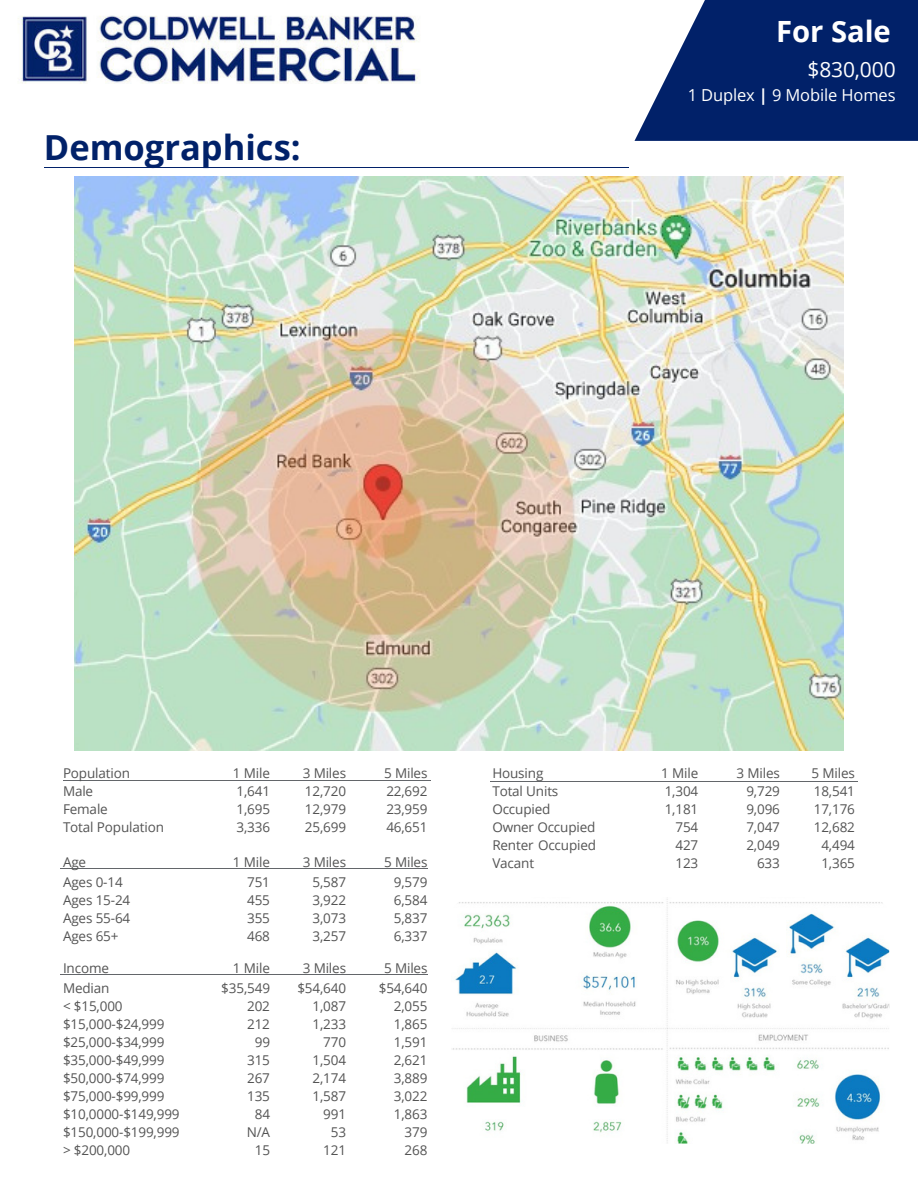
<style>
.page{position:relative;width:918px;height:1188px;background:#fff}
.page>*{position:absolute;margin:0;border:0;box-sizing:border-box;transform-origin:0 0}
.t1{font:700 34.5px "Open Sans";color:#012169}
.t2{font:700 29.25px "Open Sans";color:#fff}
.t3{font:21px "Open Sans";letter-spacing:-.005em;color:#fff}
.t4{font:16.5px "Open Sans";letter-spacing:-.005em;color:#fff}
.t5{font:13.5px/18px "Open Sans";letter-spacing:-.01em;color:#545454;text-align:justify}
.s1{font-weight:700}
</style>
<div class="page">
<img style="left:74px;top:177px;width:770px;height:573px">
<hr style="left:63px;top:780px;width:367px;height:1px;background:#63666a">
<hr style="left:60px;top:868px;width:367px;height:1px;background:#63666a">
<hr style="left:60px;top:974px;width:367px;height:1px;background:#63666a">
<hr style="left:490px;top:781px;width:368px;height:1px;background:#63666a">
<svg style="left:634px;top:0;width:284px;height:141px;background:#213d7c"></svg>
<img style="left:18px;top:15px;width:401px;height:68px">
<hr style="left:44px;top:167px;width:585px;height:1px;background:#012169">
<img style="left:451px;top:897px;width:438px;height:247px;border-radius:20px">
<p class="t1" style="left:44px;top:124px;width:258px">Demographics:</p>
<p class="t2" style="left:776px;top:11px;width:116px">For Sale</p>
<p class="t3" style="left:808px;top:54px;width:90px">$830,000</p>
<p class="t4" style="left:688px;top:84px;width:209px">1 Duplex <span class="s1">|</span> 9 Mobile Homes</p>
<p class="t5" style="left:63px;top:764px;width:69px">Population</p>
<p class="t5" style="left:63px;top:782px;width:32px">Male</p>
<p class="t5" style="left:63px;top:800px;width:46px">Female</p>
<p class="t5" style="left:63px;top:818px;width:102px">Total Population</p>
<p class="t5" style="left:63px;top:853px;width:25px">Age</p>
<p class="t5" style="left:63px;top:873px;width:61px">Ages 0-14</p>
<p class="t5" style="left:63px;top:891px;width:69px">Ages 15-24</p>
<p class="t5" style="left:63px;top:909px;width:69px">Ages 55-64</p>
<p class="t5" style="left:63px;top:927px;width:57px">Ages 65+</p>
<p class="t5" style="left:63px;top:958px;width:48px">Income</p>
<p class="t5" style="left:63px;top:979px;width:48px">Median</p>
<p class="t5" style="left:63px;top:997px;width:61px">&lt; $15,000</p>
<p class="t5" style="left:63px;top:1015px;width:103px">$15,000-$24,999</p>
<p class="t5" style="left:63px;top:1033px;width:103px">$25,000-$34,999</p>
<p class="t5" style="left:63px;top:1051px;width:103px">$35,000-$49,999</p>
<p class="t5" style="left:63px;top:1069px;width:103px">$50,000-$74,999</p>
<p class="t5" style="left:63px;top:1087px;width:103px">$75,000-$99,999</p>
<p class="t5" style="left:63px;top:1105px;width:118px">$10,0000-$149,999</p>
<p class="t5" style="left:63px;top:1123px;width:118px">$150,000-$199,999</p>
<p class="t5" style="left:63px;top:1141px;width:69px">&gt; $200,000</p>
<p class="t5" style="left:233px;top:764px;width:39px">1 Mile 1,641<br>1,695<br>3,336</p>
<p class="t5" style="left:233px;top:853px;width:39px">1 Mile</p>
<p class="t5" style="left:247px;top:873px;width:24px">751</p>
<p class="t5" style="left:247px;top:891px;width:24px">455</p>
<p class="t5" style="left:247px;top:909px;width:24px">355</p>
<p class="t5" style="left:247px;top:927px;width:24px">468</p>
<p class="t5" style="left:233px;top:959px;width:39px">1 Mile</p>
<p class="t5" style="left:221px;top:979px;width:50px">$35,549</p>
<p class="t5" style="left:247px;top:997px;width:24px">202</p>
<p class="t5" style="left:247px;top:1015px;width:24px">212</p>
<p class="t5" style="left:255px;top:1033px;width:17px">99</p>
<p class="t5" style="left:247px;top:1051px;width:24px">315</p>
<p class="t5" style="left:247px;top:1069px;width:24px">267</p>
<p class="t5" style="left:247px;top:1087px;width:24px">135</p>
<p class="t5" style="left:255px;top:1105px;width:17px">84</p>
<p class="t5" style="left:247px;top:1123px;width:25px">N/A</p>
<p class="t5" style="left:255px;top:1141px;width:17px">15</p>
<p class="t5" style="left:303px;top:764px;width:45px">3 Miles 12,720<br>12,979<br>25,699</p>
<p class="t5" style="left:303px;top:853px;width:45px">3 Miles</p>
<p class="t5" style="left:313px;top:873px;width:35px">5,587</p>
<p class="t5" style="left:313px;top:891px;width:35px">3,922</p>
<p class="t5" style="left:313px;top:909px;width:35px">3,073</p>
<p class="t5" style="left:313px;top:927px;width:35px">3,257</p>
<p class="t5" style="left:303px;top:959px;width:45px">3 Miles</p>
<p class="t5" style="left:297px;top:979px;width:50px">$54,640</p>
<p class="t5" style="left:313px;top:997px;width:35px">1,087</p>
<p class="t5" style="left:313px;top:1015px;width:35px">1,233</p>
<p class="t5" style="left:323px;top:1033px;width:24px">770</p>
<p class="t5" style="left:313px;top:1051px;width:35px">1,504</p>
<p class="t5" style="left:313px;top:1069px;width:35px">2,174</p>
<p class="t5" style="left:313px;top:1087px;width:35px">1,587</p>
<p class="t5" style="left:323px;top:1105px;width:24px">991</p>
<p class="t5" style="left:331px;top:1123px;width:17px">53</p>
<p class="t5" style="left:323px;top:1141px;width:24px">121</p>
<p class="t5" style="left:384px;top:764px;width:45px">5 Miles 22,692<br>23,959<br>46,651</p>
<p class="t5" style="left:384px;top:853px;width:45px">5 Miles</p>
<p class="t5" style="left:394px;top:873px;width:35px">9,579</p>
<p class="t5" style="left:394px;top:891px;width:35px">6,584</p>
<p class="t5" style="left:394px;top:909px;width:35px">5,837</p>
<p class="t5" style="left:394px;top:927px;width:35px">6,337</p>
<p class="t5" style="left:384px;top:959px;width:45px">5 Miles</p>
<p class="t5" style="left:379px;top:979px;width:50px">$54,640</p>
<p class="t5" style="left:394px;top:997px;width:35px">2,055</p>
<p class="t5" style="left:394px;top:1015px;width:35px">1,865</p>
<p class="t5" style="left:394px;top:1033px;width:35px">1,591</p>
<p class="t5" style="left:394px;top:1051px;width:35px">2,621</p>
<p class="t5" style="left:394px;top:1069px;width:35px">3,889</p>
<p class="t5" style="left:394px;top:1087px;width:35px">3,022</p>
<p class="t5" style="left:394px;top:1105px;width:35px">1,863</p>
<p class="t5" style="left:405px;top:1123px;width:24px">379</p>
<p class="t5" style="left:405px;top:1141px;width:24px">268</p>
<p class="t5" style="left:492px;top:764px;width:53px">Housing</p>
<p class="t5" style="left:492px;top:782px;width:68px">Total Units<br>Occupied</p>
<p class="t5" style="left:492px;top:818px;width:105px">Owner Occupied Renter Occupied Vacant</p>
<p class="t5" style="left:661px;top:764px;width:39px;text-align:right">1 Mile<br>1,304<br>1,181<br>754<br>427<br>123</p>
<p class="t5" style="left:737px;top:764px;width:45px;text-align:right">3 Miles<br>9,729<br>9,096<br>7,047<br>2,049<br>633</p>
<p class="t5" style="left:812px;top:764px;width:45px;text-align:right">5 Miles<br>18,541<br>17,176<br>12,682<br>4,494<br>1,365</p>
</div>
